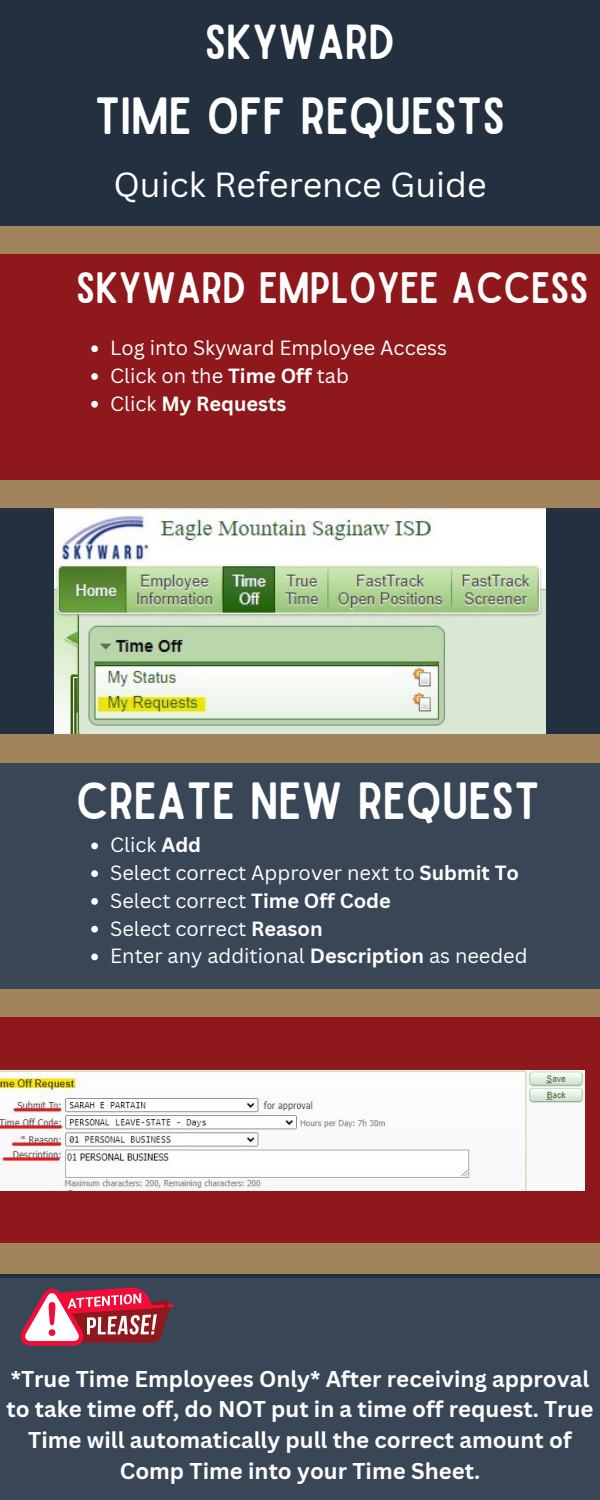
<style>
.page{position:relative;width:600px;height:1500px;background:#a1845c}
.page>*{position:absolute;margin:0;border:0;box-sizing:border-box;transform-origin:0 0}
.t1{font:50px "Sailors";color:#fff}
.t2{font:47px "Sailors";color:#fff}
.t3{font:42px "Sailors";color:#fff}
.t4{font:34px "Canva Sans";color:#fff}
.t5{font:700 22.2px/30.8px "Canva Sans";color:#fff;text-align:center}
.t6{font:20px "Canva Sans";color:#fff}
.t7{font:700 20px "Canva Sans";color:#fff}
.s1{font-weight:700}
.s2{font-weight:400}
</style>
<div class="page">
<div style="left:0;top:509px;width:600px;height:225px;background:#22303f"></div>
<img style="left:55px;top:509px;width:490px;height:225px">
<div style="left:0;top:0;width:600px;height:225px;background:#22303f"></div>
<div style="left:0;top:254px;width:600px;height:225px;background:#8e181b"></div>
<svg style="left:91px;top:345px;width:7px;height:7px"></svg>
<svg style="left:91px;top:373px;width:7px;height:7px"></svg>
<svg style="left:91px;top:401px;width:7px;height:7px"></svg>
<div style="left:0;top:763px;width:600px;height:225px;background:#384656"></div>
<svg style="left:91px;top:843px;width:7px;height:6px"></svg>
<svg style="left:91px;top:870px;width:7px;height:7px"></svg>
<svg style="left:91px;top:898px;width:7px;height:7px"></svg>
<svg style="left:91px;top:926px;width:7px;height:7px"></svg>
<svg style="left:91px;top:954px;width:7px;height:6px"></svg>
<div style="left:0;top:1017px;width:600px;height:225px;background:#8e181b"></div>
<img style="left:0;top:1070px;width:585px;height:120px">
<div style="left:0;top:1279px;width:600px;height:221px;background:#384656"></div>
<svg style="left:20px;top:1287px;width:154px;height:59px"></svg>
<p class="t2" style="left:205px;top:24px;width:192px">SKYWARD</p>
<p class="t1" style="left:95px;top:98px;width:412px">TIME OFF REQUESTS</p>
<p class="t4" style="left:113px;top:161px;width:375px">Quick Reference Guide</p>
<p class="t3" style="left:76px;top:272px;width:514px">SKYWARD EMPLOYEE ACCESS</p>
<p class="t6" style="left:110px;top:334px;width:338px">Log into Skyward Employee Access</p>
<p class="t6" style="left:110px;top:362px;width:240px">Click on the <span class="s1">Time Off</span> tab</p>
<p class="t7" style="left:110px;top:389px;width:178px"><span class="s2">Click</span> My Requests</p>
<p class="t1" style="left:76px;top:782px;width:465px">CREATE NEW REQUEST</p>
<p class="t6" style="left:110px;top:831px;width:92px">Click <span class="s1">Add</span></p>
<p class="t6" style="left:110px;top:859px;width:410px">Select correct Approver next to <span class="s1">Submit To</span></p>
<p class="t6" style="left:110px;top:886px;width:282px">Select correct <span class="s1">Time Off Code</span></p>
<p class="t6" style="left:110px;top:914px;width:214px">Select correct <span class="s1">Reason</span></p>
<p class="t6" style="left:110px;top:942px;width:419px">Enter any additional <span class="s1">Description</span> as needed</p>
<p class="t5" style="left:6px;top:1363px;width:589px">*True Time Employees Only* After receiving approval to take time off, do NOT put in a time off request. True Time will automatically pull the correct amount of Comp Time into your Time Sheet.</p>
</div>
